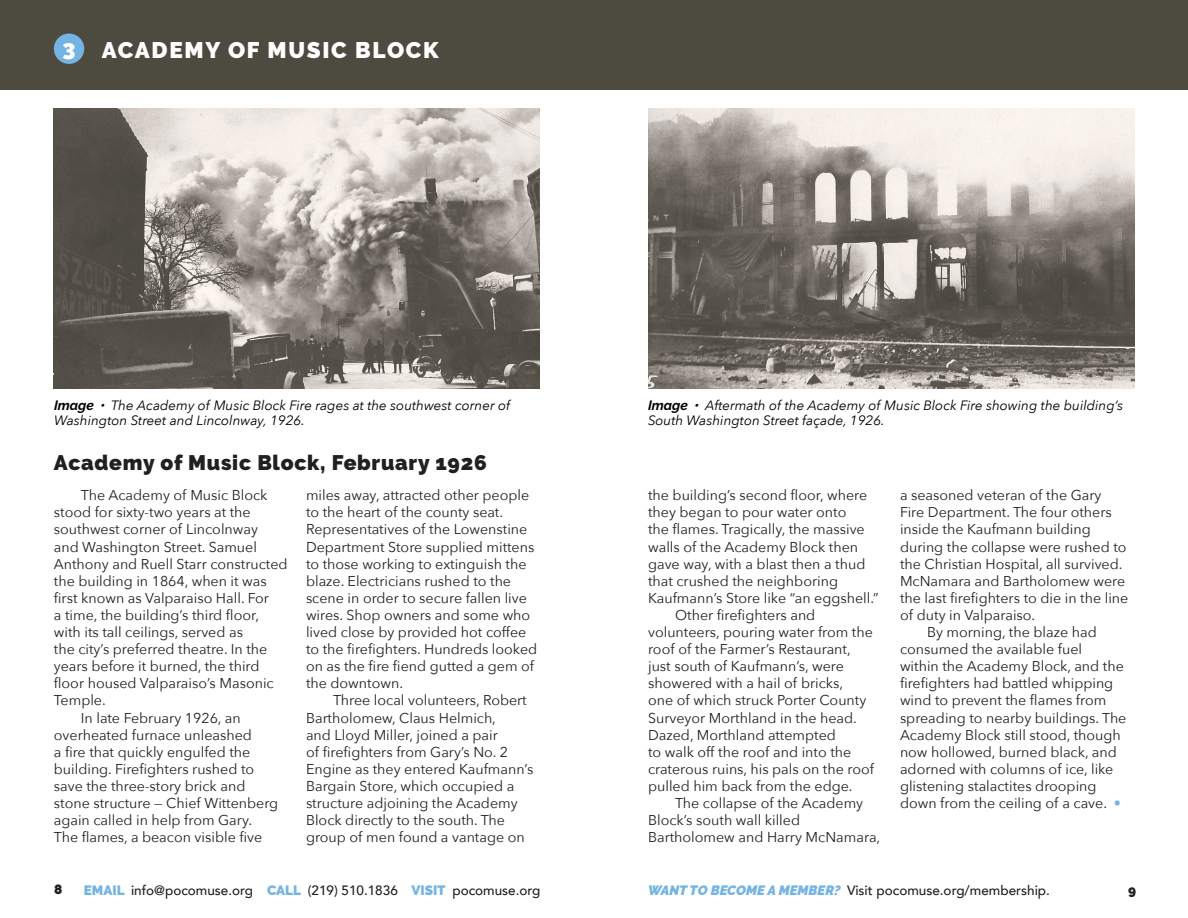
<style>
.page{position:relative;width:1188px;height:918px;background:#fff}
.page>*{position:absolute;margin:0;border:0;box-sizing:border-box;transform-origin:0 0}
.t1{font:900 22.5px "Raleway";letter-spacing:.075em;color:#fff}
.t2{font:900 21px "Raleway";letter-spacing:.035em;color:#231f20}
.Paragraph_Style_1{font:14.25px/17.1px "Avenir Next";color:#231f20}
.t3{font:italic 13.5px/15.6px "Avenir Next";color:#000}
.t4{font:500 13.5px "Avenir";color:#231f20}
.t5{font:900 13.5px "Raleway";color:#231f20}
.s1{font-family:"Raleway";font-weight:700}
.s2{color:#75b4e2}
.s3{font-family:"Raleway";font-weight:900;color:#75b4e2}
.s4{font-family:"Raleway";font-weight:900;font-style:italic;color:#75b4e2}
</style>
<div class="page">
<div style="left:594px;top:0;width:594px;height:90px;background:#4d4a40"></div>
<div style="left:0;top:0;width:594px;height:90px;background:#4d4a40"></div>
<div style="left:54px;top:34px;width:30px;height:30px;background:#75b4e2;border-radius:50%"></div>
<img style="left:648px;top:108px;width:486px;height:280px">
<img style="left:54px;top:108px;width:485px;height:280px">
<p class="t1" style="left:63px;top:35px;width:15px">3</p>
<p class="t1" style="left:102px;top:37px;width:338px">ACADEMY OF MUSIC BLOCK</p>
<p class="t3" style="left:54px;top:396px;width:458px"><span class="s1">Image •</span> The Academy of Music Block Fire rages at the southwest corner of<br>Washington Street and Lincolnway, 1926.</p>
<p class="t3" style="left:648px;top:396px;width:477px"><span class="s1">Image •</span> Aftermath of the Academy of Music Block Fire showing the building’s<br>South Washington Street façade, 1926.</p>
<p class="t2" style="left:54px;top:450px;width:434px">Academy of Music Block, February 1926</p>
<p class="Paragraph_Style_1" style="left:54px;top:486px;width:235px;text-indent:27px">The Academy of Music Block stood for sixty-two years at the southwest corner of Lincolnway<br>and Washington Street. Samuel<br>Anthony and Ruell Starr constructed the building in 1864, when it was first known as Valparaiso Hall. For<br>a time, the building’s third floor, with its tall ceilings, served as<br>the city’s preferred theatre. In the years before it burned, the third floor housed Valparaiso’s Masonic<br>Temple.</p>
<p class="Paragraph_Style_1" style="left:54px;top:708px;width:226px;text-indent:27px">In late February 1926, an overheated furnace unleashed<br>a fire that quickly engulfed the building. Firefighters rushed to save the three-story brick and stone structure — Chief Wittenberg again called in help from Gary.<br>The flames, a beacon visible five</p>
<p class="Paragraph_Style_1" style="left:306px;top:486px;width:233px">miles away, attracted other people to the heart of the county seat.<br>Representatives of the Lowenstine<br>Department Store supplied mittens to those working to extinguish the blaze. Electricians rushed to the scene in order to secure fallen live wires. Shop owners and some who lived close by provided hot coffee to the firefighters. Hundreds looked on as the fire fiend gutted a gem of the downtown.</p>
<p class="Paragraph_Style_1" style="left:306px;top:691px;width:229px;text-indent:27px">Three local volunteers, Robert<br>Bartholomew, Claus Helmich,<br>and Lloyd Miller, joined a pair<br>of firefighters from Gary’s No. 2<br>Engine as they entered Kaufmann’s<br>Bargain Store, which occupied a structure adjoining the Academy<br>Block directly to the south. The group of men found a vantage on</p>
<p class="Paragraph_Style_1" style="left:648px;top:486px;width:232px">the building’s second floor, where they began to pour water onto<br>the flames. Tragically, the massive walls of the Academy Block then gave way, with a blast then a thud that crushed the neighboring<br>Kaufmann’s Store like “an eggshell.”</p>
<p class="Paragraph_Style_1" style="left:648px;top:606px;width:227px;text-indent:27px">Other firefighters and volunteers, pouring water from the roof of the Farmer’s Restaurant, just south of Kaufmann’s, were showered with a hail of bricks,<br>one of which struck Porter County<br>Surveyor Morthland in the head.<br>Dazed, Morthland attempted<br>to walk off the roof and into the craterous ruins, his pals on the roof pulled him back from the edge.</p>
<p class="Paragraph_Style_1" style="left:648px;top:794px;width:234px;text-indent:27px">The collapse of the Academy<br>Block’s south wall killed<br>Bartholomew and Harry McNamara,</p>
<p class="Paragraph_Style_1" style="left:900px;top:486px;width:230px">a seasoned veteran of the Gary<br>Fire Department. The four others inside the Kaufmann building during the collapse were rushed to the Christian Hospital, all survived.<br>McNamara and Bartholomew were the last firefighters to die in the line of duty in Valparaiso.</p>
<p class="Paragraph_Style_1" style="left:900px;top:623px;width:228px;text-indent:27px">By morning, the blaze had consumed the available fuel<br>within the Academy Block, and the firefighters had battled whipping wind to prevent the flames from spreading to nearby buildings. The<br>Academy Block still stood, though now hollowed, burned black, and adorned with columns of ice, like glistening stalactites drooping down from the ceiling of a cave. <span class="s2">•</span></p>
<p class="t5" style="left:54px;top:881px;width:10px">8</p>
<p class="t4" style="left:84px;top:878px;width:458px"><span class="s3">EMAIL</span> info@pocomuse.org <span class="s3">CALL</span> (219) 510.1836 <span class="s3">VISIT</span> pocomuse.org</p>
<p class="t4" style="left:648px;top:878px;width:403px"><span class="s4">WANT TO BECOME A MEMBER?</span> Visit pocomuse.org/membership.</p>
<p class="t5" style="left:1128px;top:882px;width:9px">9</p>
</div>
